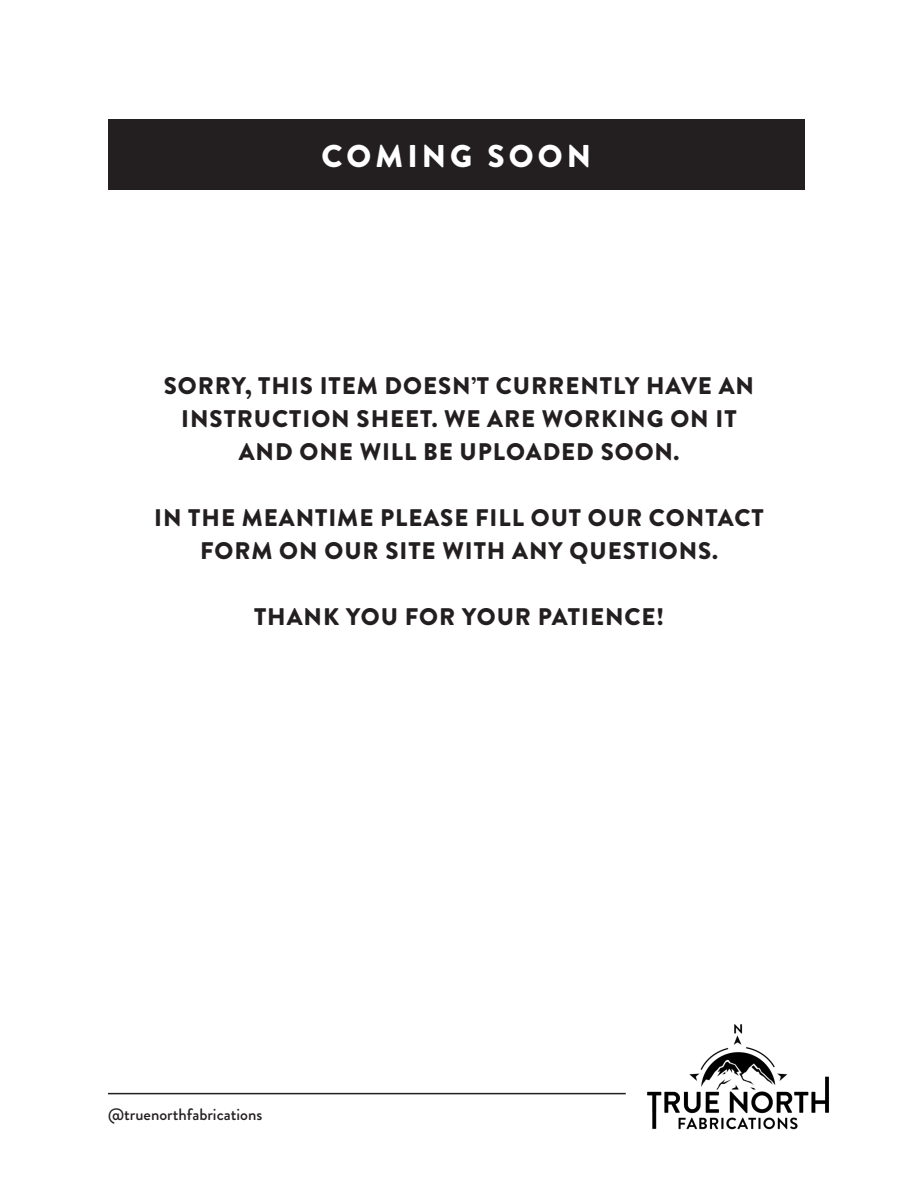
<style>
.page{position:relative;width:918px;height:1188px;background:#fff}
.page>*{position:absolute;margin:0;border:0;box-sizing:border-box;transform-origin:0 0}
.t1{font:900 31.5px "Brandon Grotesque";letter-spacing:.13em;color:#fff}
.t2{font:900 24px/33px "Brandon Grotesque";letter-spacing:.04em;color:#231f20;text-align:center}
.t3{font:500 16.5px "Brandon Grotesque";color:#231f20}
</style>
<div class="page">
<div style="left:108px;top:120px;width:697px;height:70px;background:#231f20"></div>
<img style="left:608px;top:1024px;width:221px;height:106px">
<hr style="left:108px;top:1093px;width:518px;height:1px;background:#231f20">
<p class="t1" style="left:321px;top:134px;width:271px">COMING SOON</p>
<p class="t2" style="left:164px;top:370px;width:592px">SORRY, THIS ITEM DOESN’T CURRENTLY HAVE AN<br>INSTRUCTION SHEET. WE ARE WORKING ON IT<br>AND ONE WILL BE UPLOADED SOON.</p>
<p class="t2" style="left:154px;top:502px;width:611px">IN THE MEANTIME PLEASE FILL OUT OUR CONTACT<br>FORM ON OUR SITE WITH ANY QUESTIONS.</p>
<p class="t2" style="left:254px;top:601px;width:411px">THANK YOU FOR YOUR PATIENCE!</p>
<p class="t3" style="left:108px;top:1103px;width:156px">@truenorthfabrications</p>
</div>
